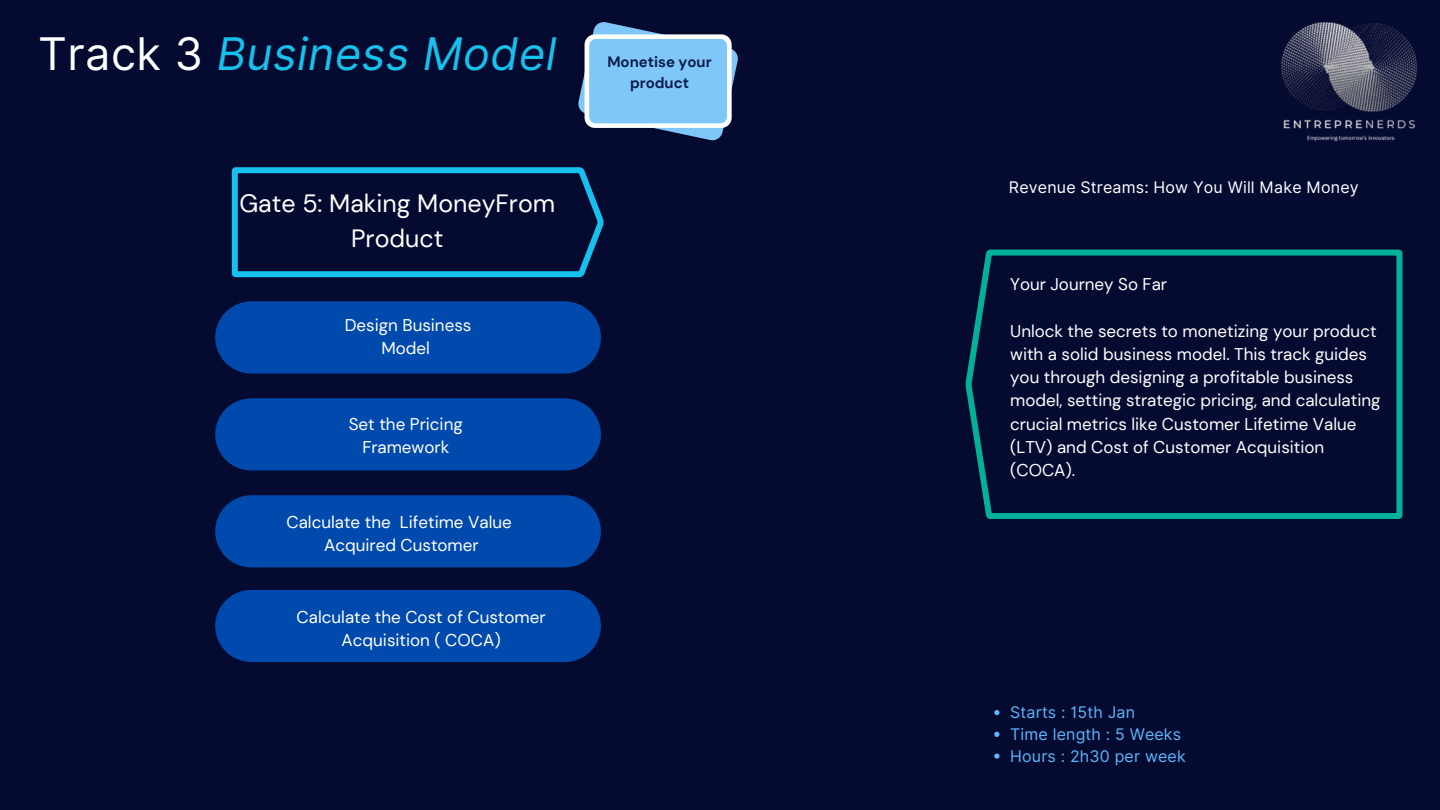
<style>
.page{position:relative;width:1440px;height:810px;background:#050a30}
.page>*{position:absolute;margin:0;border:0;box-sizing:border-box;transform-origin:0 0}
.t1{font:italic 45px "Inter";letter-spacing:.01em;color:#16c2ed}
.t2{font:25px/34.5px "DM Sans";color:#fff;text-align:center}
.t3{font:17px/23.2px "DM Sans";color:#fff;text-align:center}
.t4{font:16px "Inter";letter-spacing:.01em;color:#5cb6f9}
.t5{font:16px "Inter";letter-spacing:.01em;color:#fff}
.t6{font:700 15px "DM Sans";color:#0a1a49}
.s1{font-style:normal;color:#fff}
</style>
<div class="page">
<img style="left:1141px;top:22px;width:277px;height:303px">
<svg style="left:578px;top:22px;width:160px;height:119px"></svg>
<svg style="left:232px;top:167px;width:372px;height:110px"></svg>
<div style="left:215px;top:301px;width:386px;height:73px;background:#004aad"></div>
<div style="left:215px;top:398px;width:386px;height:73px;background:#004aad"></div>
<div style="left:215px;top:495px;width:386px;height:72px;background:#004aad"></div>
<div style="left:215px;top:590px;width:386px;height:72px;background:#004aad"></div>
<svg style="left:966px;top:250px;width:436px;height:269px"></svg>
<svg style="left:994px;top:710px;width:6px;height:5px"></svg>
<svg style="left:994px;top:732px;width:6px;height:5px"></svg>
<svg style="left:994px;top:753px;width:6px;height:6px"></svg>
<p class="t1" style="left:38px;top:27px;width:520px"><span class="s1">Track 3</span> Business Model</p>
<h3 class="t2" style="left:239px;top:186px;width:317px">Gate 5: Making MoneyFrom<br>Product</h3>
<h2 class="t3" style="left:345px;top:314px;width:128px">Design Business<br>Model</h2>
<h3 class="t3" style="left:349px;top:412px;width:115px">Set the Pricing<br>Framework</h3>
<h3 class="t3" style="left:287px;top:511px;width:227px">Calculate the Lifetime Value<br>Acquired Customer</h3>
<p class="t3" style="left:297px;top:605px;width:251px">Calculate the Cost of Customer<br>Acquisition ( COCA)</p>
<p class="t6" style="left:607px;top:53px;width:106px">Monetise your</p>
<h1 class="t6" style="left:630px;top:74px;width:61px">product</h1>
<h3 class="t5" style="left:1009px;top:177px;width:351px">Revenue Streams: How You Will Make Money</h3>
<h3 class="t3" style="left:1010px;top:273px;width:158px">Your Journey So Far</h3>
<h3 class="t3" style="left:1010px;top:319px;width:372px;text-align:left">Unlock the secrets to monetizing your product with a solid business model. This track guides you through designing a profitable business model, setting strategic pricing, and calculating crucial metrics like Customer Lifetime Value (LTV) and Cost of Customer Acquisition (COCA).</h3>
<h3 class="t4" style="left:1010px;top:703px;width:126px">Starts : 15th Jan</h3>
<p class="t4" style="left:1010px;top:725px;width:172px">Time length : 5 Weeks</p>
<p class="t4" style="left:1010px;top:746px;width:177px">Hours : 2h30 per week</p>
</div>
